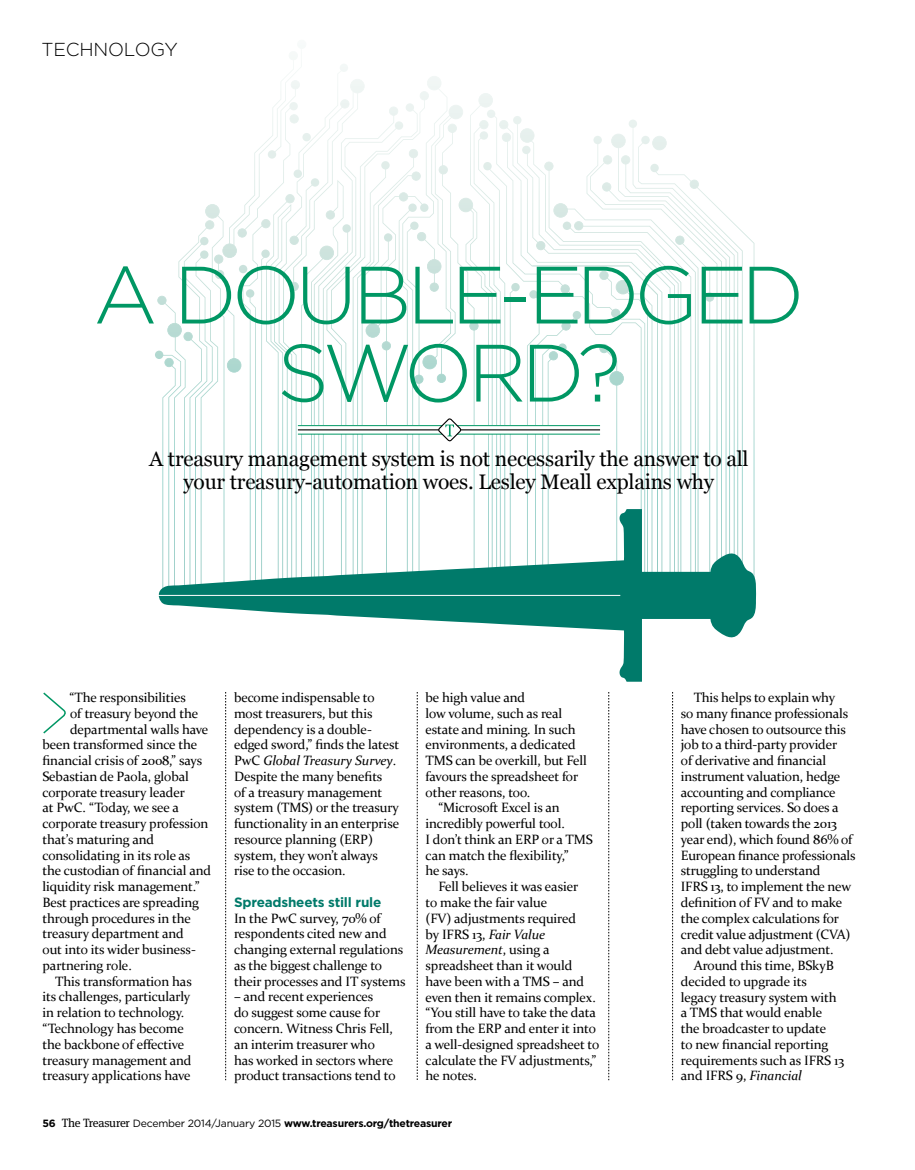
<style>
.page{position:relative;width:915px;height:1170px;background:#fff}
.page>*{position:absolute;margin:0;border:0;box-sizing:border-box;transform-origin:0 0}
.t1{font:300 81px/78px "Gotham";letter-spacing:-.065em;color:#009764;text-align:center}
.t2{font:21px/23.7px "Georgia";letter-spacing:-.01em;color:#000;text-align:center}
.t3{font:300 18.75px "Gotham";letter-spacing:-.01em;color:#000}
.t4{font:13.5px/15.8px "Constantia";letter-spacing:-.01em;color:#000}
.t5{font:700 13.5px "Gotham";letter-spacing:-.015em;color:#007a6a}
.t6{font:italic 13.5px "Constantia";letter-spacing:-.01em;color:#000}
.t7{font:700 10.5px "Gotham";letter-spacing:-.02em;color:#000}
.s1{font-style:italic}
.s2{font-style:normal}
.s3{font-family:"Meta Serif";font-weight:400;font-size:12px}
.s4{font-weight:400}
</style>
<div class="page">
<svg style="left:672px;top:692px;width:1px;height:388px"></svg>
<svg style="left:225px;top:692px;width:1px;height:388px"></svg>
<svg style="left:43px;top:692px;width:23px;height:41px"></svg>
<svg style="left:417px;top:692px;width:1px;height:387px"></svg>
<svg style="left:608px;top:692px;width:1px;height:388px"></svg>
<svg style="left:155px;top:64px;width:599px;height:445px"></svg>
<svg style="left:158px;top:509px;width:599px;height:172px"></svg>
<hr style="left:148px;top:595px;width:472px;height:1px;background:#fff">
<h3 class="t3" style="left:41px;top:38px;width:138px">TECHNOLOGY</h3>
<h1 class="t1" style="left:93px;top:253px;width:712px">A DOUBLE-EDGED<br>SWORD?</h1>
<h2 class="t2" style="left:149px;top:447px;width:600px">A treasury management system is not necessarily the answer to all your treasury-automation woes. Lesley Meall explains why</h2>
<p class="t4" style="left:69px;top:688px;width:118px">“The responsibilities</p>
<p class="t4" style="left:70px;top:704px;width:130px">of treasury beyond the</p>
<p class="t4" style="left:70px;top:720px;width:140px">departmental walls have</p>
<p class="t4" style="left:43px;top:736px;width:156px">been transformed since the</p>
<p class="t4" style="left:43px;top:751px;width:161px">financial crisis of 2008,” says</p>
<p class="t4" style="left:43px;top:767px;width:148px">Sebastian de Paola, global</p>
<p class="t4" style="left:43px;top:783px;width:144px">corporate treasury leader</p>
<p class="t4" style="left:43px;top:799px;width:138px">at PwC. “Today, we see a</p>
<p class="t4" style="left:43px;top:815px;width:167px">corporate treasury profession</p>
<p class="t4" style="left:43px;top:830px;width:113px">that’s maturing and</p>
<p class="t4" style="left:43px;top:846px;width:149px">consolidating in its role as</p>
<p class="t4" style="left:43px;top:862px;width:170px">the custodian of financial and</p>
<p class="t4" style="left:43px;top:878px;width:158px">liquidity risk management.”</p>
<p class="t4" style="left:43px;top:893px;width:158px">Best practices are spreading</p>
<p class="t4" style="left:43px;top:909px;width:150px">through procedures in the</p>
<p class="t4" style="left:43px;top:925px;width:143px">treasury department and</p>
<p class="t4" style="left:43px;top:941px;width:155px">out into its wider business-</p>
<p class="t4" style="left:43px;top:956px;width:91px">partnering role.</p>
<p class="t4" style="left:55px;top:972px;width:138px">This transformation has</p>
<p class="t4" style="left:43px;top:988px;width:149px">its challenges, particularly</p>
<p class="t4" style="left:43px;top:1004px;width:143px">in relation to technology.</p>
<p class="t4" style="left:43px;top:1019px;width:143px">“Technology has become</p>
<p class="t4" style="left:43px;top:1035px;width:143px">the backbone of effective</p>
<p class="t4" style="left:43px;top:1051px;width:150px">treasury management and</p>
<p class="t4" style="left:43px;top:1067px;width:149px">treasury applications have</p>
<p class="t4" style="left:234px;top:688px;width:166px">become indispensable to most treasurers, but this dependency is a double&shy;edged sword,” finds the latest<br>PwC <span class="s1">Global Treasury Survey</span>.<br>Despite the many benefits<br>of a treasury management system (TMS) or the treasury functionality in an enterprise resource planning (ERP) system, they won’t always rise to the occasion.</p>
<p class="t5" style="left:234px;top:893px;width:149px">Spreadsheets still rule</p>
<p class="t4" style="left:234px;top:909px;width:173px">In the PwC survey, 70% of respondents cited new and changing external regulations as the biggest challenge to their processes and IT systems</p>
<p class="t4" style="left:234px;top:988px;width:163px">– and recent experiences<br>do suggest some cause for concern. Witness Chris Fell, an interim treasurer who has worked in sectors where product transactions tend to</p>
<p class="t4" style="left:425px;top:689px;width:101px">be high value and</p>
<p class="t4" style="left:425px;top:704px;width:138px">low volume, such as real</p>
<p class="t4" style="left:425px;top:720px;width:151px">estate and mining. In such</p>
<p class="t4" style="left:425px;top:736px;width:152px">environments, a dedicated</p>
<p class="t4" style="left:425px;top:752px;width:163px">TMS can be overkill, but Fell</p>
<p class="t4" style="left:425px;top:767px;width:154px">favours the spreadsheet for</p>
<p class="t4" style="left:425px;top:783px;width:106px">other reasons, too.</p>
<p class="t4" style="left:438px;top:799px;width:123px">“Microsoft Excel is an</p>
<p class="t4" style="left:425px;top:815px;width:141px">incredibly powerful tool.</p>
<p class="t4" style="left:425px;top:830px;width:169px">I don’t think an ERP or a TMS</p>
<p class="t4" style="left:425px;top:846px;width:145px">can match the flexibility,”</p>
<p class="t4" style="left:425px;top:862px;width:44px">he says.</p>
<p class="t4" style="left:438px;top:878px;width:141px">Fell believes it was easier</p>
<p class="t4" style="left:425px;top:893px;width:123px">to make the fair value</p>
<p class="t4" style="left:425px;top:909px;width:152px">(FV) adjustments required</p>
<p class="t4" style="left:425px;top:925px;width:121px">by IFRS 13, <span class="s1">Fair Value</span></p>
<p class="t6" style="left:425px;top:940px;width:126px">Measurement<span class="s2">, using a</span></p>
<p class="t4" style="left:425px;top:956px;width:148px">spreadsheet than it would</p>
<p class="t4" style="left:425px;top:972px;width:160px">have been with a TMS – and</p>
<p class="t4" style="left:425px;top:988px;width:172px">even then it remains complex.</p>
<p class="t4" style="left:425px;top:1004px;width:172px">“You still have to take the data</p>
<p class="t4" style="left:425px;top:1019px;width:172px">from the ERP and enter it into</p>
<p class="t4" style="left:425px;top:1035px;width:175px">a well-designed spreadsheet to</p>
<p class="t4" style="left:425px;top:1051px;width:172px">calculate the FV adjustments,”</p>
<p class="t4" style="left:425px;top:1067px;width:53px">he notes.</p>
<p class="t7" style="left:43px;top:1116px;width:411px">56 <span class="s3">The Treasurer</span> <span class="s4">December 2014/January 2015</span> www.treasurers.org/thetreasurer</p>
<p class="t4" style="left:693px;top:689px;width:143px">This helps to explain why</p>
<p class="t4" style="left:680px;top:704px;width:169px">so many finance professionals</p>
<p class="t4" style="left:680px;top:720px;width:166px">have chosen to outsource this</p>
<p class="t4" style="left:680px;top:736px;width:158px">job to a third-party provider</p>
<p class="t4" style="left:680px;top:752px;width:147px">of derivative and financial</p>
<p class="t4" style="left:680px;top:767px;width:161px">instrument valuation, hedge</p>
<p class="t4" style="left:680px;top:783px;width:156px">accounting and compliance</p>
<p class="t4" style="left:680px;top:799px;width:159px">reporting services. So does a</p>
<p class="t4" style="left:680px;top:815px;width:158px">poll (taken towards the 2013</p>
<p class="t4" style="left:680px;top:830px;width:173px">year end), which found 86% of</p>
<p class="t4" style="left:680px;top:846px;width:176px">European finance professionals</p>
<p class="t4" style="left:680px;top:862px;width:141px">struggling to understand</p>
<p class="t4" style="left:680px;top:878px;width:172px">IFRS 13, to implement the new</p>
<p class="t4" style="left:680px;top:893px;width:163px">definition of FV and to make</p>
<p class="t4" style="left:680px;top:909px;width:159px">the complex calculations for</p>
<p class="t4" style="left:680px;top:925px;width:171px">credit value adjustment (CVA)</p>
<p class="t4" style="left:680px;top:941px;width:154px">and debt value adjustment.</p>
<p class="t4" style="left:693px;top:956px;width:142px">Around this time, BSkyB</p>
<p class="t4" style="left:680px;top:972px;width:127px">decided to upgrade its</p>
<p class="t4" style="left:680px;top:988px;width:157px">legacy treasury system with</p>
<p class="t4" style="left:680px;top:1004px;width:143px">a TMS that would enable</p>
<p class="t4" style="left:680px;top:1019px;width:147px">the broadcaster to update</p>
<p class="t4" style="left:680px;top:1035px;width:149px">to new financial reporting</p>
<p class="t4" style="left:680px;top:1051px;width:165px">requirements such as IFRS 13</p>
<p class="t4" style="left:680px;top:1067px;width:122px">and IFRS 9, <span class="s1">Financial</span></p>
</div>
